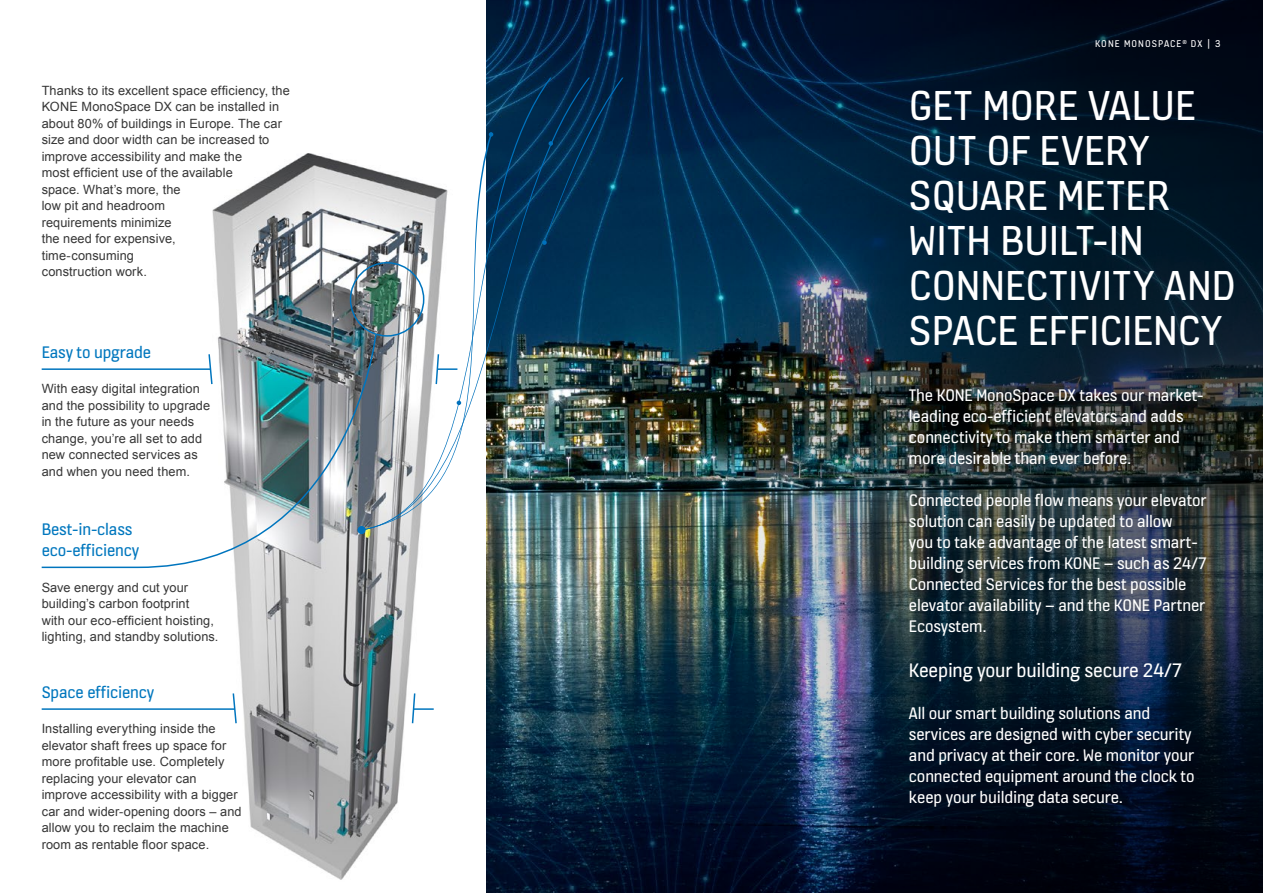
<style>
.page{position:relative;width:1263px;height:893px;background:#fff}
.page>*{position:absolute;margin:0;border:0;box-sizing:border-box;transform-origin:0 0}
.t1{font:45px/45px "KONE Information v 13";letter-spacing:.005em;color:#fff}
.t2{font:21px "KONE Information v 13";letter-spacing:-.01em;color:#fff}
.t3{font:18px/21px "KONE Information v 13";letter-spacing:-.01em;color:#fff}
.t4{font:18px/21px "KONE Information v 13";letter-spacing:-.01em;color:#0077be}
.t5{font:12.75px/16.5px "Arial";letter-spacing:.01em;color:#363636}
.t6{font:10.5px "KONE Information v 13";letter-spacing:.1em;color:#fff}
</style>
<div class="page">
<img style="left:486px;top:0;width:224px;height:893px">
<img style="left:710px;top:0;width:553px;height:893px">
<img style="left:212px;top:153px;width:208px;height:727px">
<img style="left:361px;top:78px;width:229px;height:452px">
<svg style="left:457px;top:401px;width:4px;height:4px"></svg>
<svg style="left:542px;top:78px;width:81px;height:167px;background:#012f54"></svg>
<svg style="left:489px;top:132px;width:4px;height:5px"></svg>
<hr style="left:42px;top:708px;width:193px;height:2px;background:#0075be">
<hr style="left:414px;top:708px;width:20px;height:2px;background:#0075be">
<hr style="left:437px;top:368px;width:20px;height:2px;background:#0075be">
<div style="left:350px;top:262px;width:74px;height:75px;border:2px solid #0075be;border-radius:50%"></div>
<svg style="left:41px;top:333px;width:336px;height:236px"></svg>
<svg style="left:232px;top:692px;width:6px;height:33px"></svg>
<svg style="left:207px;top:353px;width:6px;height:33px"></svg>
<svg style="left:411px;top:692px;width:5px;height:33px"></svg>
<svg style="left:435px;top:353px;width:5px;height:33px"></svg>
<p class="t5" style="left:42px;top:82px;width:250px">Thanks to its excellent space efficiency, the<br>KONE MonoSpace DX can be installed in about 80% of buildings in Europe. The car size and door width can be increased to improve accessibility and make the<br>most efficient use of the available<br>space. What’s more, the<br>low pit and headroom<br>requirements minimize<br>the need for expensive,<br>time-consuming<br>construction work.</p>
<h3 class="t4" style="left:42px;top:341px;width:111px">Easy to upgrade</h3>
<p class="t5" style="left:42px;top:381px;width:170px">With easy digital integration and the possibility to upgrade in the future as your needs change, you’re all set to add new connected services as and when you need them.</p>
<h3 class="t4" style="left:42px;top:518px;width:99px">Best-in-class eco-efficiency</h3>
<p class="t5" style="left:42px;top:579px;width:178px">Save energy and cut your building’s carbon footprint<br>with our eco-efficient hoisting, lighting, and standby solutions.</p>
<h3 class="t4" style="left:42px;top:681px;width:114px">Space efficiency</h3>
<p class="t5" style="left:42px;top:721px;width:201px">Installing everything inside the elevator shaft frees up space for more profitable use. Completely replacing your elevator can improve accessibility with a bigger car and wider-opening doors – and allow you to reclaim the machine room as rentable floor space.</p>
<p class="t6" style="left:1095px;top:37px;width:127px">KONE MONOSPACE<sup>®</sup> DX | 3</p>
<h1 class="t1" style="left:909px;top:81px;width:328px">GET MORE VALUE<br>OUT OF EVERY<br>SQUARE METER<br>WITH BUILT-IN<br>CONNECTIVITY AND<br>SPACE EFFICIENCY</h1>
<h3 class="t3" style="left:909px;top:384px;width:296px">The KONE MonoSpace DX takes our market&shy;leading eco-efficient elevators and adds connectivity to make them smarter and more desirable than ever before.</h3>
<p class="t3" style="left:909px;top:489px;width:299px">Connected people flow means your elevator solution can easily be updated to allow<br>you to take advantage of the latest smart&shy;building services from KONE – such as 24/7<br>Connected Services for the best possible elevator availability – and the KONE Partner Ecosystem.</p>
<h2 class="t2" style="left:909px;top:656px;width:274px">Keeping your building secure 24/7</h2>
<h3 class="t3" style="left:909px;top:702px;width:287px">All our smart building solutions and services are designed with cyber security and privacy at their core. We monitor your connected equipment around the clock to keep your building data secure.</h3>
</div>
